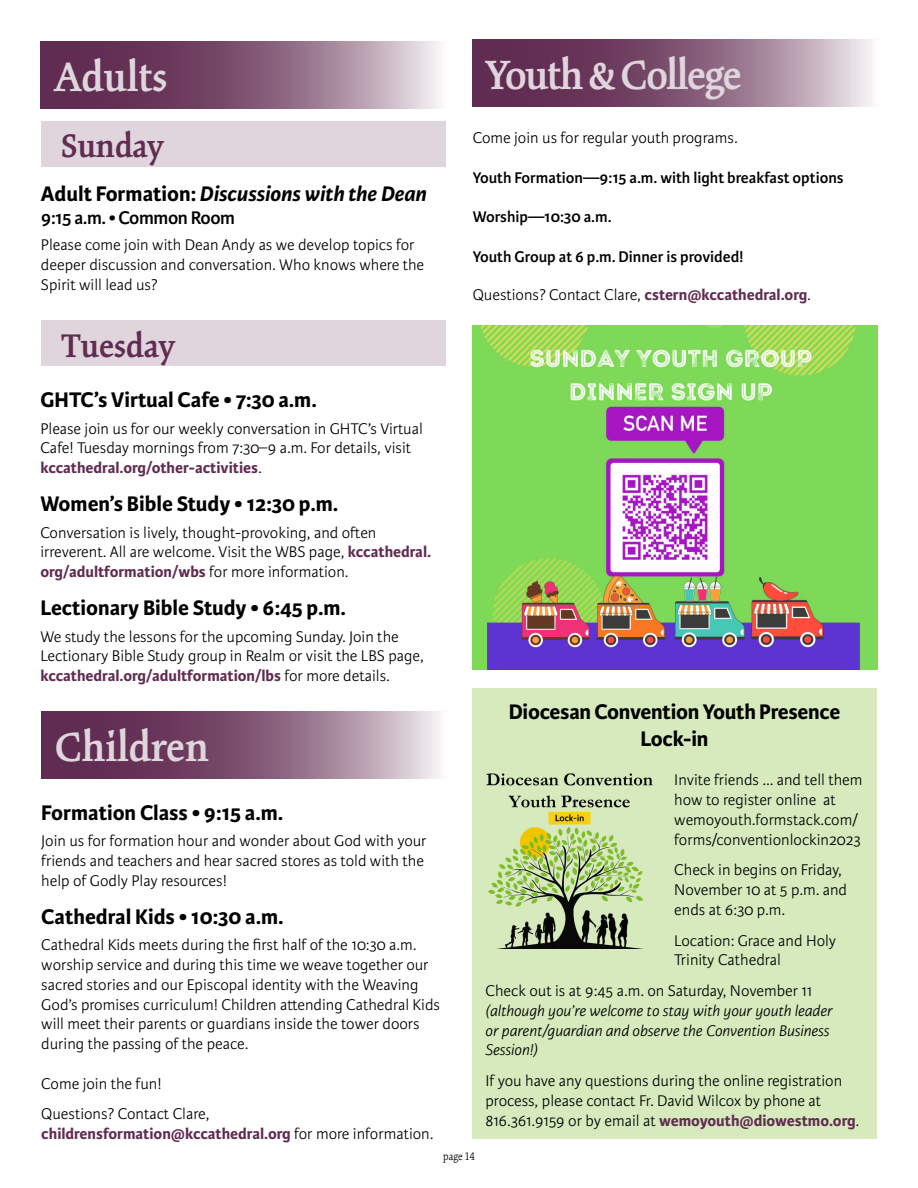
<style>
.page{position:relative;width:918px;height:1188px;background:#fff}
.page>*{position:absolute;margin:0;border:0;box-sizing:border-box;transform-origin:0 0}
.t1{font:600 45px "Kinesis Pro 3";letter-spacing:-.005em;color:#dfd5dc}
.t2{font:600 45px "Kinesis Pro 3";letter-spacing:-.03em;color:#dfd5dc}
.t3{font:600 36px "Kinesis Pro 3";color:#612c51}
.t4{font:700 22.5px/27px "Karmina Sans";color:#000;text-align:center}
.t5{font:italic 700 22.5px "Karmina Sans";color:#000}
.t6{font:600 19.5px "Karmina Sans";letter-spacing:-.02em;color:#000}
.t7{font:300 16.5px/19.8px "Karmina Sans";color:#000}
.t8{font:italic 300 16.5px/19.8px "Karmina Sans";color:#000}
.t9{font:600 16.5px "Karmina Sans";color:#000}
.t10{font:700 16.5px "Karmina Sans";color:#612c51}
.t11{font:300 12px "Kinesis Pro 3";color:#000}
.s1{font-style:normal}
.s2{font-weight:700;color:#612c51}
.s3{font-weight:300;color:#000}
</style>
<div class="page">
<svg style="left:41px;top:41px;width:398px;height:68px;background:#8c6580"></svg>
<div style="left:41px;top:321px;width:405px;height:45px;background:#e0d5dc"></div>
<svg style="left:41px;top:711px;width:399px;height:68px;background:#8c6580"></svg>
<div style="left:41px;top:121px;width:405px;height:45px;background:#e0d5dc"></div>
<img style="left:473px;top:325px;width:405px;height:344px">
<svg style="left:472px;top:39px;width:400px;height:68px;background:#8c6580"></svg>
<div style="left:472px;top:688px;width:405px;height:451px;background:#d7eabd"></div>
<img style="left:486px;top:773px;width:167px;height:176px">
<h1 class="t1" style="left:54px;top:51px;width:114px">Adults</h1>
<h2 class="t3" style="left:61px;top:125px;width:104px">Sunday</h2>
<h3 class="t5" style="left:41px;top:180px;width:388px"><span class="s1">Adult Formation:</span> Discussions with the Dean</h3>
<p class="t6" style="left:41px;top:207px;width:196px">9:15 a.m. • Common Room</p>
<p class="t7" style="left:41px;top:236px;width:385px">Please come join with Dean Andy as we develop topics for deeper discussion and conversation. Who knows where the<br>Spirit will lead us?</p>
<h2 class="t3" style="left:61px;top:324px;width:115px">Tuesday</h2>
<h3 class="t4" style="left:40px;top:387px;width:278px">GHTC’s Virtual Cafe • 7:30 a.m.</h3>
<p class="t7" style="left:40px;top:419px;width:384px">Please join us for our weekly conversation in GHTC’s Virtual<br>Cafe! Tuesday mornings from 7:30–9 a.m. For details, visit <span class="s2">kccathedral.org/other-activities</span>.</p>
<h3 class="t4" style="left:40px;top:491px;width:299px">Women’s Bible Study • 12:30 p.m.</h3>
<p class="t7" style="left:40px;top:523px;width:392px">Conversation is lively, thought-provoking, and often irreverent. All are welcome. Visit the WBS page, <span class="s2">kccathedral. org/adultformation/wbs</span> for more information.</p>
<h3 class="t4" style="left:40px;top:595px;width:307px">Lectionary Bible Study • 6:45 p.m.</h3>
<p class="t7" style="left:40px;top:627px;width:385px">We study the lessons for the upcoming Sunday. Join the<br>Lectionary Bible Study group in Realm or visit the LBS page, <span class="s2">kccathedral.org/adultformation/lbs</span> for more details.</p>
<h1 class="t1" style="left:55px;top:721px;width:156px">Children</h1>
<h3 class="t4" style="left:41px;top:799px;width:243px">Formation Class • 9:15 a.m.</h3>
<p class="t7" style="left:41px;top:831px;width:387px">Join us for formation hour and wonder about God with your friends and teachers and hear sacred stores as told with the help of Godly Play resources!</p>
<h3 class="t4" style="left:41px;top:903px;width:244px">Cathedral Kids • 10:30 a.m.</h3>
<p class="t7" style="left:41px;top:935px;width:400px">Cathedral Kids meets during the first half of the 10:30 a.m. worship service and during this time we weave together our sacred stories and our Episcopal identity with the Weaving God’s promises curriculum! Children attending Cathedral Kids will meet their parents or guardians inside the tower doors during the passing of the peace.</p>
<p class="t7" style="left:41px;top:1069px;width:170px;line-height:30.6px">Come join the fun!<br>Questions? Contact Clare,</p>
<p class="t10" style="left:41px;top:1124px;width:394px">childrensformation@kccathedral.org <span class="s3">for more information.</span></p>
<h1 class="t2" style="left:486px;top:49px;width:258px">Youth &amp; College</h1>
<p class="t7" style="left:473px;top:128px;width:266px">Come join us for regular youth programs.</p>
<p class="t9" style="left:473px;top:168px;width:372px">Youth Formation—9:15 a.m. with light breakfast options</p>
<p class="t9" style="left:473px;top:208px;width:140px">Worship—10:30 a.m.</p>
<p class="t9" style="left:473px;top:247px;width:272px">Youth Group at 6 p.m. Dinner is provided!</p>
<p class="t7" style="left:473px;top:286px;width:340px">Questions? Contact Clare, <span class="s2">cstern@kccathedral.org</span>.</p>
<h3 class="t4" style="left:509px;top:698px;width:333px">Diocesan Convention Youth Presence<br>Lock-in</h3>
<p class="t7" style="left:674px;top:771px;width:190px">Invite friends ... and tell them how to register online at wemoyouth.formstack.com/ forms/conventionlockin2023</p>
<p class="t7" style="left:674px;top:861px;width:174px">Check in begins on Friday,<br>November 10 at 5 p.m. and ends at 6:30 p.m.</p>
<p class="t7" style="left:674px;top:931px;width:163px">Location: Grace and Holy<br>Trinity Cathedral</p>
<p class="t7" style="left:486px;top:981px;width:329px">Check out is at 9:45 a.m. on Saturday, November 11</p>
<p class="t8" style="left:486px;top:1001px;width:349px">(although you’re welcome to stay with your youth leader or parent/guardian and observe the Convention Business<br>Session!)</p>
<p class="t7" style="left:486px;top:1071px;width:375px">If you have any questions during the online registration process, please contact Fr. David Wilcox by phone at<br>816.361.9159 or by email at <span class="s2">wemoyouth@diowestmo.org</span>.</p>
<p class="t11" style="left:443px;top:1149px;width:33px">page 14</p>
</div>
